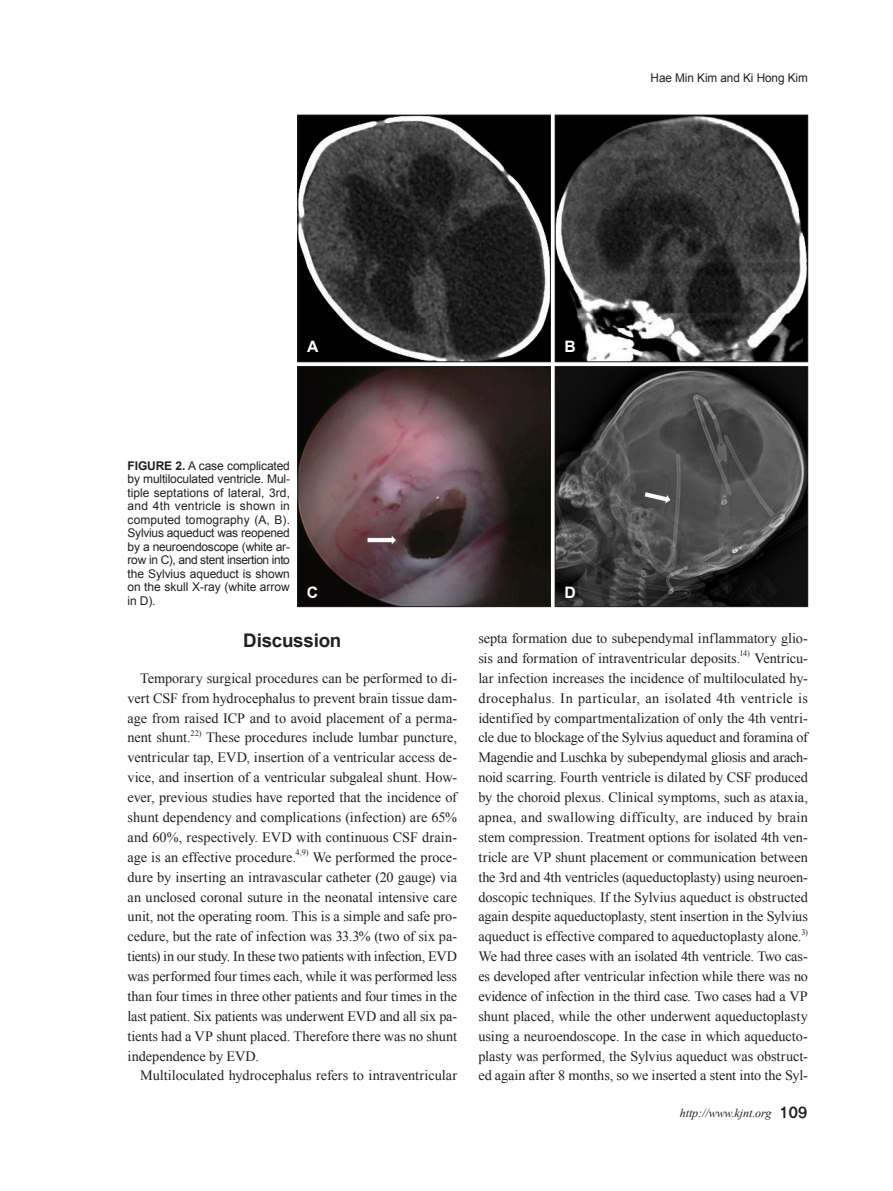
<style>
.page{position:relative;width:893px;height:1191px;background:#fff}
.page>*{position:absolute;margin:0;border:0;box-sizing:border-box;transform-origin:0 0}
.큰제목{font:700 18.75px "Arial";letter-spacing:-.01em;color:#231f20}
.t1{font:700 15.75px "Arial";color:#fff}
.본문{font:14.25px/19.8px "Times New Roman";letter-spacing:-.005em;color:#231f20;text-align:justify}
.그림제목{font:12px/13.5px "Arial";letter-spacing:-.005em;color:#231f20;text-align:justify}
.t2{font:italic 12px "Times New Roman";letter-spacing:-.005em;color:#231f20}
.본문-2{font:8.25px "Times New Roman";color:#231f20}
.s1{font-weight:700}
.s2{font-family:"Korean GD";font-weight:800;font-style:normal;font-size:15px}
</style>
<div class="page">
<img style="left:300px;top:117px;width:249px;height:243px">
<div style="left:298px;top:115px;width:253px;height:247px;border:1px solid #231f20"></div>
<img style="left:557px;top:117px;width:249px;height:243px">
<div style="left:555px;top:115px;width:253px;height:247px;border:1px solid #231f20"></div>
<img style="left:300px;top:368px;width:249px;height:237px">
<div style="left:298px;top:366px;width:253px;height:241px;border:1px solid #231f20"></div>
<img style="left:557px;top:368px;width:249px;height:237px">
<div style="left:555px;top:366px;width:253px;height:241px;border:1px solid #231f20"></div>
<p class="그림제목" style="left:651px;top:71px;width:159px">Hae Min Kim and Ki Hong Kim</p>
<p class="t1" style="left:307px;top:336px;width:13px">A</p>
<p class="t1" style="left:565px;top:336px;width:13px">B</p>
<p class="그림제목" style="left:128px;top:459px;width:164px"><span class="s1">FIGURE 2.</span> A case complicated by multiloculated ventricle. Mul&shy;tiple septations of lateral, 3rd, and 4th ventricle is shown in computed tomography (A, B).<br>Sylvius aqueduct was reopened by a neuroendoscope (white ar&shy;row in C), and stent insertion into the Sylvius aqueduct is shown on the skull X-ray (white arrow in D).</p>
<p class="t1" style="left:307px;top:582px;width:13px">C</p>
<p class="t1" style="left:565px;top:582px;width:13px">D</p>
<p class="큰제목" style="left:243px;top:628px;width:100px">Discussion</p>
<p class="본문" style="left:128px;top:668px;width:331px;text-indent:13px">Temporary surgical procedures can be performed to di&shy;vert CSF from hydrocephalus to prevent brain tissue dam&shy;age from raised ICP and to avoid placement of a perma&shy;nent shunt.</p>
<p class="본문-2" style="left:191px;top:727px;width:12px">22)</p>
<p class="본문" style="left:128px;top:727px;width:331px;text-indent:78px">These procedures include lumbar puncture, ventricular tap, EVD, insertion of a ventricular access de&shy;vice, and insertion of a ventricular subgaleal shunt. How&shy;ever, previous studies have reported that the incidence of shunt dependency and complications (infection) are 65% and 60%, respectively. EVD with continuous CSF drain&shy;age is an effective procedure.</p>
<p class="본문-2" style="left:296px;top:846px;width:14px">4,9)</p>
<p class="본문" style="left:128px;top:847px;width:331px;text-indent:185px">We performed the proce&shy;dure by inserting an intravascular catheter (20 gauge) via an unclosed coronal suture in the neonatal intensive care unit, not the operating room. This is a simple and safe pro&shy;cedure, but the rate of infection was 33.3% (two of six pa&shy;tients) in our study. In these two patients with infection, EVD was performed four times each, while it was performed less than four times in three other patients and four times in the last patient. Six patients was underwent EVD and all six pa&shy;tients had a VP shunt placed. Therefore there was no shunt independence by EVD.</p>
<p class="본문" style="left:140px;top:1065px;width:318px">Multiloculated hydrocephalus refers to intraventricular</p>
<p class="본문" style="left:478px;top:628px;width:331px">septa formation due to subependymal inflammatory glio&shy;sis and formation of intraventricular deposits.</p>
<p class="본문-2" style="left:739px;top:648px;width:12px">14)</p>
<p class="본문" style="left:478px;top:648px;width:331px;text-indent:276px">Ventricu&shy;lar infection increases the incidence of multiloculated hy&shy;drocephalus. In particular, an isolated 4th ventricle is identified by compartmentalization of only the 4th ventri&shy;cle due to blockage of the Sylvius aqueduct and foramina of Magendie and Luschka by subependymal gliosis and arach&shy;noid scarring. Fourth ventricle is dilated by CSF produced by the choroid plexus. Clinical symptoms, such as ataxia, apnea, and swallowing difficulty, are induced by brain stem compression. Treatment options for isolated 4th ven&shy;tricle are VP shunt placement or communication between the 3rd and 4th ventricles (aqueductoplasty) using neuroen&shy;doscopic techniques. If the Sylvius aqueduct is obstructed again despite aqueductoplasty, stent insertion in the Sylvius aqueduct is effective compared to aqueductoplasty alone.</p>
<p class="본문-2" style="left:801px;top:926px;width:8px">3)</p>
<p class="본문" style="left:478px;top:946px;width:331px">We had three cases with an isolated 4th ventricle. Two cas&shy;es developed after ventricular infection while there was no evidence of infection in the third case. Two cases had a VP shunt placed, while the other underwent aqueductoplasty using a neuroendoscope. In the case in which aqueducto&shy;plasty was performed, the Sylvius aqueduct was obstruct&shy;ed again after 8 months, so we inserted a stent into the Syl-</p>
<p class="t2" style="left:680px;top:1104px;width:130px">http://www.kjnt.org <span class="s2">109</span></p>
</div>
